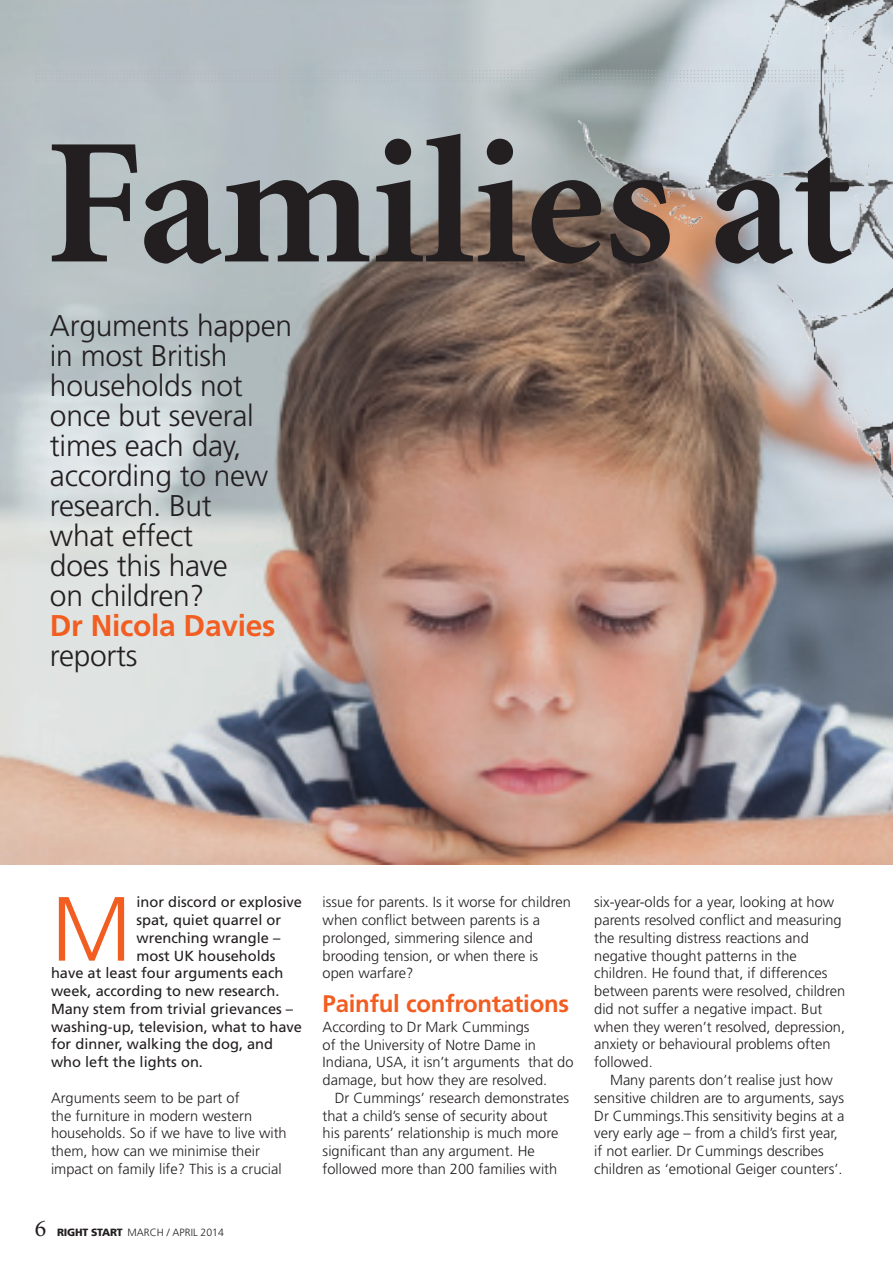
<style>
.page{position:relative;width:893px;height:1263px;background:#fff}
.page>*{position:absolute;margin:0;border:0;box-sizing:border-box;transform-origin:0 0}
.t1{font:700 180px "Minion";color:#231f20}
.t2{font:300 91.05px "Frutiger";color:#f25d21}
.t3{font:300 30px/30px "Frutiger CE";letter-spacing:-.01em;color:#231f20}
.t4{font:700 30px "Frutiger CE";letter-spacing:-.01em;color:#f25d21}
.t5{font:700 24px "Frutiger";letter-spacing:-.01em;color:#f25d21}
.t6{font:24px "Minion Pro";color:#231f20}
.t7{font:300 14.7px/17.7px "Frutiger";color:#231f20}
.t8{font:14.7px "Frutiger";color:#231f20}
.t9{font:300 10.5px "Frutiger";color:#231f20}
.s1{font-weight:900}
</style>
<div class="page">
<img style="left:0;top:0;width:893px;height:864px">
<svg style="left:36px;top:70px;width:532px;height:12px;background:#b5bec2"></svg>
<img style="left:568px;top:0;width:325px;height:674px">
<h1 class="t1" style="left:45px;top:112px;width:809px">Families at</h1>
<h3 class="t3" style="left:50px;top:310px;width:244px">Arguments happen in most British households not once but several times each day, according to new research. But<br>what effect<br>does this have<br>on children?</h3>
<h3 class="t4" style="left:50px;top:607px;width:227px">Dr Nicola Davies</h3>
<h3 class="t3" style="left:50px;top:640px;width:89px">reports</h3>
<h2 class="t2" style="left:51px;top:878px;width:67px">M</h2>
<p class="t8" style="left:136px;top:893px;width:167px">inor discord or explosive</p>
<p class="t8" style="left:136px;top:911px;width:146px">spat, quiet quarrel or</p>
<p class="t8" style="left:136px;top:929px;width:145px">wrenching wrangle –</p>
<p class="t8" style="left:136px;top:947px;width:140px">most UK households</p>
<p class="t8" style="left:51px;top:965px;width:234px">have at least four arguments each</p>
<p class="t8" style="left:51px;top:982px;width:230px">week, according to new research.</p>
<p class="t8" style="left:51px;top:1000px;width:244px">Many stem from trivial grievances –</p>
<p class="t8" style="left:51px;top:1018px;width:252px">washing-up, television, what to have</p>
<p class="t8" style="left:51px;top:1036px;width:224px">for dinner, walking the dog, and</p>
<p class="t8" style="left:51px;top:1053px;width:153px">who left the lights on.</p>
<p class="t7" style="left:51px;top:1089px;width:237px">Arguments seem to be part of<br>the furniture in modern western households. So if we have to live with them, how can we minimise their impact on family life? This is a crucial</p>
<h3 class="t6" style="left:35px;top:1212px;width:13px">6</h3>
<p class="t9" style="left:57px;top:1226px;width:168px"><span class="s1">RIGHT START</span> march / april 2014</p>
<p class="t7" style="left:323px;top:893px;width:250px">issue for parents. Is it worse for children when conflict between parents is a prolonged, simmering silence and brooding tension, or when there is open warfare?</p>
<h3 class="t5" style="left:323px;top:990px;width:248px">Painful confrontations</h3>
<p class="t7" style="left:323px;top:1018px;width:252px">According to Dr Mark Cummings<br>of the University of Notre Dame in Indiana, USA, it isn’t arguments that do damage, but how they are resolved.</p>
<p class="t7" style="left:323px;top:1089px;width:248px;text-indent:12px">Dr C ummings’ research demonstrates that a child’s sense of security about<br>his parents’ relationship is much more significant than any argument. He followed more than 200 families with</p>
<p class="t7" style="left:594px;top:893px;width:252px">six-year-olds for a year, looking at how parents resolved conflict and measuring the resulting distress reactions and negative thought patterns in the children. He found that, if differences between parents were resolved, children did not suffer a negative impact. But when they weren’t resolved, depression, anxiety or behavioural problems often followed.</p>
<p class="t7" style="left:594px;top:1071px;width:252px;text-indent:16px">Many parents don’t realise just how sensitive children are to arguments, says Dr Cummings.This sensitivity begins at a very early age – from a child’s first year, if not earlier. Dr C ummings describes children as ‘emotional Geiger counters’.</p>
</div>
